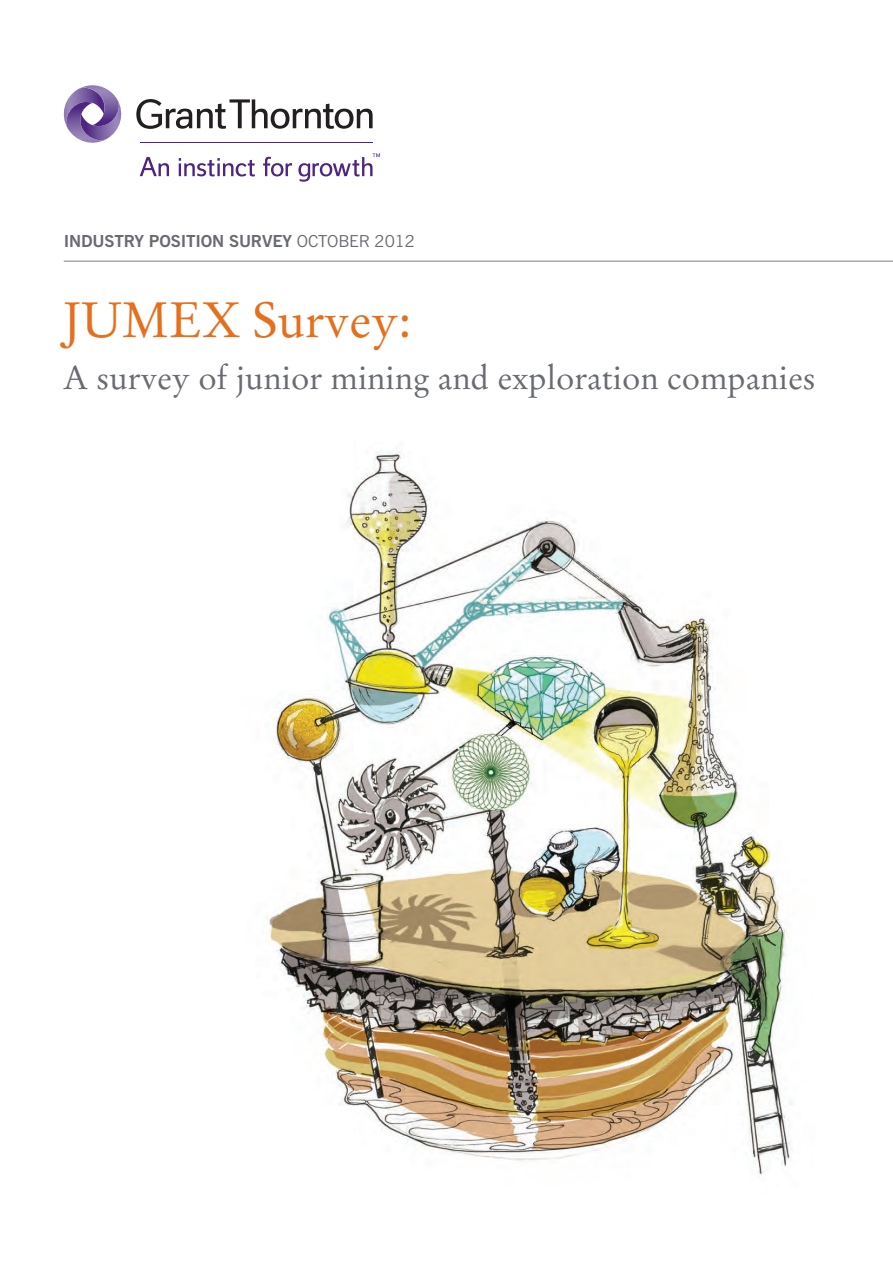
<style>
.page{position:relative;width:893px;height:1263px;background:#fff}
.page>*{position:absolute;margin:0;border:0;box-sizing:border-box;transform-origin:0 0}
.t1{font:49.5px "Stempel Garamond CE";color:#e4701e}
.t2{font:33px "Stempel Garamond CE";color:#696b73}
.t3{font:700 16.5px "News Gothic BT";letter-spacing:-.01em;color:#696b73}
.s1{font-weight:400}
</style>
<div class="page">
<img style="left:266px;top:452px;width:526px;height:723px">
<svg style="left:136px;top:99px;width:237px;height:30px"></svg>
<svg style="left:140px;top:157px;width:29px;height:19px"></svg>
<svg style="left:179px;top:158px;width:76px;height:18px"></svg>
<svg style="left:263px;top:157px;width:29px;height:19px"></svg>
<svg style="left:298px;top:153px;width:82px;height:29px"></svg>
<hr style="left:140px;top:142px;width:233px;height:1px;background:#4e2582">
<svg style="left:63px;top:85px;width:59px;height:58px"></svg>
<hr style="left:64px;top:260px;width:829px;height:2px;background:#a8aab0">
<p class="t3" style="left:64px;top:231px;width:353px">INDUSTRY POSITION SURVEY <span class="s1">OCTOBER 2012</span></p>
<h1 class="t1" style="left:63px;top:288px;width:350px">JUMEX Survey:</h1>
<p class="t2" style="left:63px;top:357px;width:754px">A survey of junior mining and exploration companies</p>
</div>
